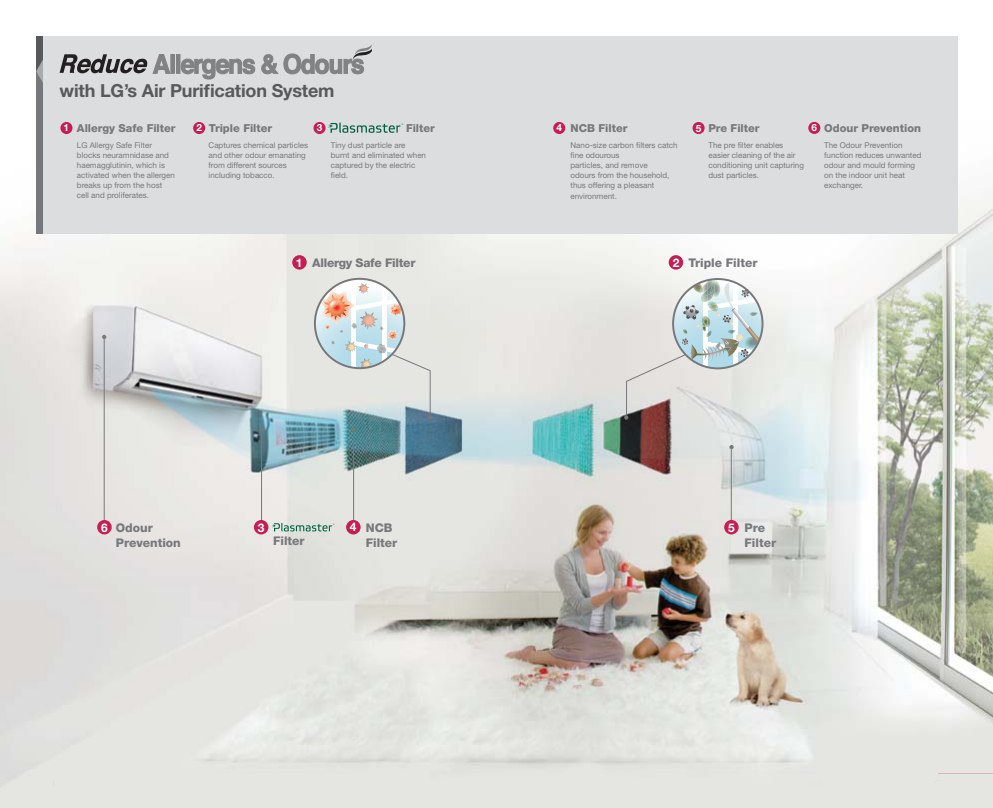
<style>
.page{position:relative;width:993px;height:808px;background:#fff}
.page>*{position:absolute;margin:0;border:0;box-sizing:border-box;transform-origin:0 0}
.t1{font:700 18px "Helvetica Neue LT Std";letter-spacing:-.01em;color:#58595b}
.t2{font:800 12px/15px "Helvetica Neue LT Std";color:#77787b}
.t3{font:800 12px "Helvetica Neue LT Std";letter-spacing:-.02em;color:#77787b}
.t4{font:700 11.9px "Helvetica Neue LT Std";color:#fff}
.t5{font:800 11px "Helvetica Neue LT Std";color:#77787b}
.t6{font:700 9.9px "Helvetica Neue LT Std";color:#fff}
.t7{font:8px/10px "Helvetica Neue LT Std";color:#77787b}
</style>
<div class="page">
<img style="left:0;top:121px;width:992px;height:687px">
<img style="left:876px;top:780px;width:51px;height:6px">
<img style="left:0;top:772px;width:992px;height:1px">
<svg style="left:53px;top:780px;width:6px;height:6px"></svg>
<svg style="left:935px;top:780px;width:6px;height:6px"></svg>
<img style="left:809px;top:780px;width:67px;height:6px">
<div style="left:36px;top:36px;width:921px;height:198px;background:#dcddde"></div>
<div style="left:60px;top:122px;width:12px;height:12px;background:#c41e55;border-radius:50%"></div>
<div style="left:292px;top:255px;width:14px;height:15px;background:#c41e55;border-radius:50%"></div>
<div style="left:313px;top:122px;width:12px;height:12px;background:#c41e55;border-radius:50%"></div>
<div style="left:193px;top:122px;width:12px;height:12px;background:#c41e55;border-radius:50%"></div>
<div style="left:553px;top:122px;width:12px;height:12px;background:#c41e55;border-radius:50%"></div>
<div style="left:692px;top:122px;width:12px;height:12px;background:#c41e55;border-radius:50%"></div>
<div style="left:808px;top:122px;width:12px;height:12px;background:#c41e55;border-radius:50%"></div>
<svg style="left:328px;top:123px;width:75px;height:10px"></svg>
<svg style="left:102px;top:335px;width:4px;height:4px"></svg>
<svg style="left:314px;top:278px;width:118px;height:142px;background:#d7dbda"></svg>
<div style="left:668px;top:255px;width:15px;height:15px;background:#c41e55;border-radius:50%"></div>
<svg style="left:729px;top:445px;width:4px;height:4px"></svg>
<hr style="left:730px;top:449px;width:1px;height:82px;background:#77787b">
<div style="left:724px;top:520px;width:14px;height:14px;background:#c41e55;border-radius:50%"></div>
<svg style="left:259px;top:427px;width:4px;height:5px"></svg>
<svg style="left:351px;top:427px;width:4px;height:5px"></svg>
<hr style="left:261px;top:429px;width:1px;height:93px;background:#77787b">
<hr style="left:353px;top:429px;width:1px;height:93px;background:#77787b">
<svg style="left:272px;top:523px;width:62px;height:8px"></svg>
<div style="left:254px;top:520px;width:14px;height:14px;background:#c41e55;border-radius:50%"></div>
<div style="left:346px;top:520px;width:14px;height:14px;background:#c41e55;border-radius:50%"></div>
<svg style="left:60px;top:54px;width:87px;height:19px"></svg>
<svg style="left:153px;top:54px;width:17px;height:20px"></svg>
<div style="left:171px;top:54px;width:3px;height:20px;border:1px solid #808284"></div>
<div style="left:176px;top:54px;width:4px;height:20px;border:1px solid #808284"></div>
<svg style="left:181px;top:59px;width:74px;height:20px"></svg>
<svg style="left:261px;top:45px;width:110px;height:29px"></svg>
<svg style="left:624px;top:278px;width:139px;height:142px;background:#d4d7d6"></svg>
<hr style="left:104px;top:337px;width:1px;height:186px;background:#77787b">
<div style="left:97px;top:520px;width:15px;height:14px;background:#c41e55;border-radius:50%"></div>
<svg style="left:36px;top:36px;width:7px;height:198px"></svg>
<h1 class="t1" style="left:60px;top:84px;width:276px">with LG’s Air Purification System</h1>
<p class="t6" style="left:63px;top:124px;width:7px">1</p>
<h3 class="t5" style="left:77px;top:124px;width:100px">Allergy Safe Filter</h3>
<h3 class="t5" style="left:209px;top:124px;width:65px">Triple Filter</h3>
<p class="t6" style="left:196px;top:124px;width:7px">2</p>
<p class="t6" style="left:317px;top:124px;width:7px">3</p>
<h3 class="t5" style="left:570px;top:124px;width:58px">NCB Filter</h3>
<h3 class="t5" style="left:823px;top:124px;width:98px">Odour Prevention</h3>
<h3 class="t5" style="left:708px;top:124px;width:53px">Pre Filter</h3>
<h3 class="t5" style="left:406px;top:124px;width:30px">Filter</h3>
<p class="t6" style="left:556px;top:124px;width:7px">4</p>
<p class="t6" style="left:695px;top:125px;width:7px">5</p>
<p class="t6" style="left:811px;top:124px;width:7px">6</p>
<p class="t7" style="left:77px;top:141px;width:99px">LG Allergy Safe Filter blocks neuramnidase and haemagglutinin, which is activated when the allergen breaks up from the host cell and proliferates.</p>
<p class="t7" style="left:208px;top:141px;width:101px">Captures chemical particles and other odour emanating from different sources including tobacco.</p>
<p class="t7" style="left:331px;top:141px;width:97px">Tiny dust particle are burnt and eliminated when captured by the electric field.</p>
<p class="t7" style="left:570px;top:141px;width:109px">Nano-size carbon filters catch fine odourous<br>particles, and remove<br>odours from the household, thus offering a pleasant</p>
<p class="t7" style="left:570px;top:192px;width:48px">environment.</p>
<p class="t7" style="left:708px;top:141px;width:97px">The pre filter enables easier cleaning of the air conditioning unit capturing dust particles.</p>
<p class="t7" style="left:823px;top:141px;width:99px">The Odour Prevention function reduces unwanted odour and mould forming on the indoor unit heat exchanger.</p>
<h3 class="t4" style="left:296px;top:258px;width:8px">1</h3>
<h2 class="t3" style="left:312px;top:258px;width:105px">Allergy Safe Filter</h2>
<h3 class="t4" style="left:672px;top:258px;width:8px">2</h3>
<h2 class="t2" style="left:688px;top:256px;width:71px">Triple Filter</h2>
<h2 class="t2" style="left:116px;top:521px;width:66px">Odour<br>Prevention</h2>
<h3 class="t4" style="left:101px;top:523px;width:8px">6</h3>
<h3 class="t4" style="left:258px;top:523px;width:8px">3</h3>
<h3 class="t4" style="left:349px;top:523px;width:8px">4</h3>
<h2 class="t2" style="left:273px;top:534px;width:33px">Filter</h2>
<h2 class="t2" style="left:365px;top:521px;width:33px">NCB<br>Filter</h2>
<h3 class="t4" style="left:727px;top:523px;width:8px">5</h3>
<h2 class="t2" style="left:744px;top:521px;width:33px">Pre<br>Filter</h2>
</div>
